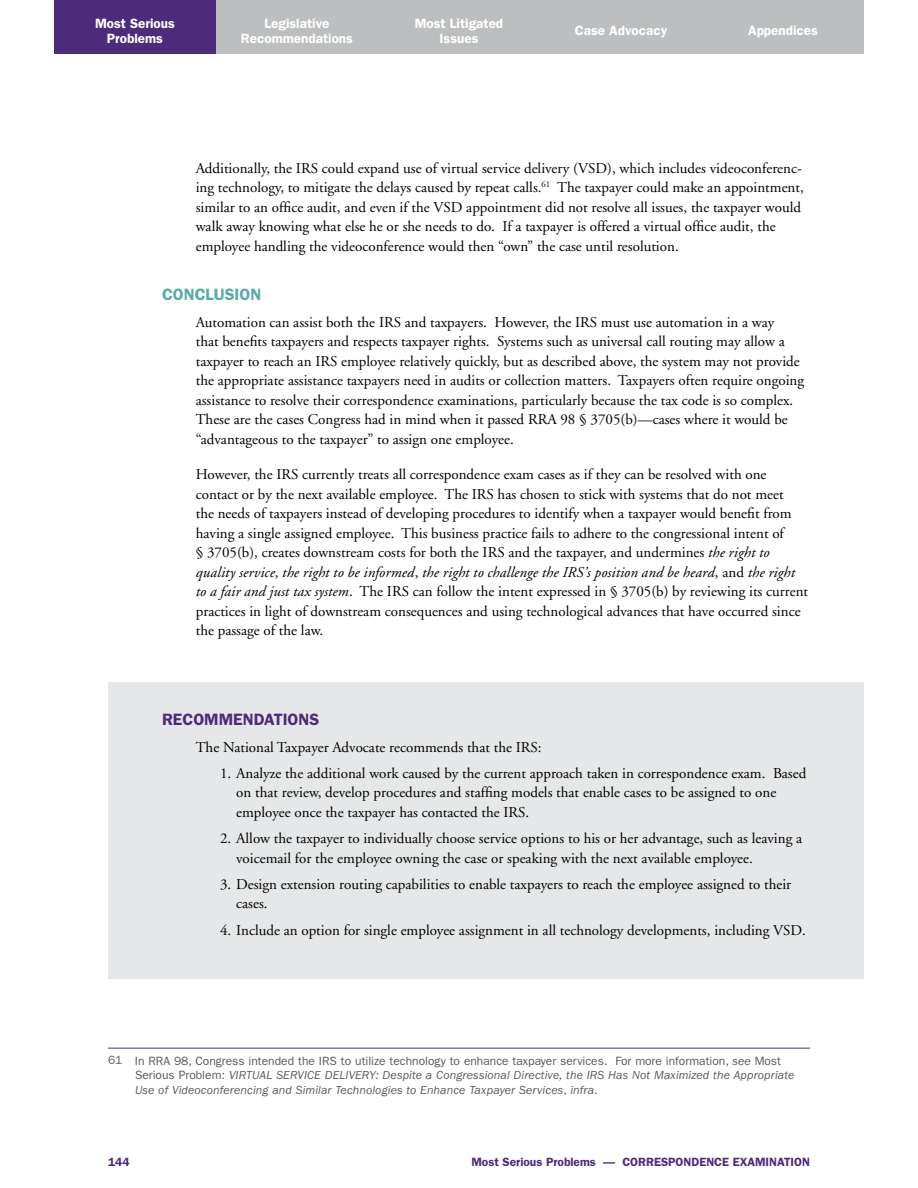
<style>
.page{position:relative;width:918px;height:1188px;background:#fff}
.page>*{position:absolute;margin:0;border:0;box-sizing:border-box;transform-origin:0 0}
.MSP__Recommendations{font:600 16.5px "Franklin Gothic";color:#4d2b7b}
.Subhead_1{font:600 16.5px "Franklin Gothic";color:#59aba6}
.Body_Text{font:15px/19.5px "Adobe Garamond";color:#000}
.Body_Text-before_lis{font:15px "Adobe Garamond";color:#000}
.t1{font:600 13.5px/15px "Franklin Gothic";color:#fff;text-align:center}
.IGNORE_Footnote{font:italic 12px/14.4px "Franklin Gothic";letter-spacing:.01em;color:#58595b}
.t2{font:600 12px "Franklin Gothic";color:#4d2b7b}
.s1{font-style:italic}
.s2{font-style:normal}
</style>
<div class="page">
<div style="left:54px;top:0;width:162px;height:54px;background:#4d2b7b"></div>
<div style="left:216px;top:0;width:162px;height:54px;background:#bcbec0"></div>
<div style="left:378px;top:0;width:162px;height:54px;background:#bcbec0"></div>
<div style="left:702px;top:0;width:162px;height:54px;background:#bcbec0"></div>
<div style="left:540px;top:0;width:162px;height:54px;background:#bcbec0"></div>
<div style="left:108px;top:682px;width:756px;height:297px;background:#e6e7e8"></div>
<hr style="left:108px;top:1048px;width:702px;height:1px;background:#4d2b7b">
<p class="t1" style="left:241px;top:16px;width:114px">Legislative<br>Recommendations</p>
<p class="t1" style="left:95px;top:16px;width:81px">Most Serious<br>Problems</p>
<p class="t1" style="left:415px;top:16px;width:90px">Most Litigated<br>Issues</p>
<p class="t1" style="left:575px;top:23px;width:94px">Case Advocacy</p>
<p class="t1" style="left:748px;top:23px;width:71px">Appendices</p>
<p class="Body_Text" style="left:196px;top:159px;width:610px">Additionally, the IRS could expand use of virtual service delivery (VSD), which includes videoconferenc&shy;ing technology, to mitigate the delays caused by repeat calls.<sup>61</sup> The taxpayer could make an appointment, similar to an office audit, and even if the VSD appointment did not resolve all issues, the taxpayer would walk away knowing what else he or she needs to do. If a taxpayer is offered a virtual office audit, the employee handling the videoconference would then “own” the case until resolution.</p>
<p class="Subhead_1" style="left:162px;top:285px;width:101px">CONCLUSION</p>
<p class="Body_Text" style="left:196px;top:313px;width:610px">Automation can assist both the IRS and taxpayers. However, the IRS must use automation in a way<br>that benefits taxpayers and respects taxpayer rights. Systems such as universal call routing may allow a taxpayer to reach an IRS employee relatively quickly, but as described above, the system may not provide the appropriate assistance taxpayers need in audits or collection matters. Taxpayers often require ongoing assistance to resolve their correspondence examinations, particularly because the tax code is so complex.<br>These are the cases Congress had in mind when it passed RRA 98 § 3705(b)—cases where it would be “advantageous to the taxpayer” to assign one employee.</p>
<p class="Body_Text" style="left:196px;top:465px;width:614px">However, the IRS currently treats all correspondence exam cases as if they can be resolved with one contact or by the next available employee. The IRS has chosen to stick with systems that do not meet<br>the needs of taxpayers instead of developing procedures to identify when a taxpayer would benefit from having a single assigned employee. This business practice fails to adhere to the congressional intent of<br>§ 3705(b), creates downstream costs for both the IRS and the taxpayer, and undermines <span class="s1">the right to quality service</span>, <span class="s1">the right to be informed</span>, <span class="s1">the right to challenge the IRS’s position and be heard</span>, and <span class="s1">the right to a fair and just tax system</span>. The IRS can follow the intent expressed in § 3705(b) by reviewing its current practices in light of downstream consequences and using technological advances that have occurred since the passage of the law.</p>
<p class="MSP__Recommendations" style="left:162px;top:710px;width:159px">RECOMMENDATIONS</p>
<p class="Body_Text-before_lis" style="left:196px;top:739px;width:347px">The National Taxpayer Advocate recommends that the IRS:</p>
<p class="Body_Text" style="left:236px;top:764px;width:572px;text-indent:-16px">1. Analyze the additional work caused by the current approach taken in correspondence exam. Based on that review, develop procedures and staffing models that enable cases to be assigned to one employee once the taxpayer has contacted the IRS.</p>
<p class="Body_Text" style="left:236px;top:829px;width:567px;text-indent:-16px">2. Allow the taxpayer to individually choose service options to his or her advantage, such as leaving a voicemail for the employee owning the case or speaking with the next available employee.</p>
<p class="Body_Text" style="left:236px;top:875px;width:556px;text-indent:-16px">3. Design extension routing capabilities to enable taxpayers to reach the employee assigned to their cases.</p>
<p class="Body_Text" style="left:220px;top:921px;width:587px">4. Include an option for single employee assignment in all technology developments, including VSD.</p>
<p class="IGNORE_Footnote" style="left:135px;top:1054px;width:661px;text-indent:-27px"><span class="s2">61 In RRA 98, Congress intended the IRS to utilize technology to enhance taxpayer services. For more information,</span> see <span class="s2">Most<br>Serious Problem:</span> VIRTUAL SERVICE DELIVERY: Despite a Congressional Directive, the IRS Has Not Maximized the Appropriate<br>Use of Videoconferencing and Similar Technologies to Enhance Taxpayer Services<span class="s2">,</span> infra<span class="s2">.</span></p>
<p class="t2" style="left:108px;top:1154px;width:23px">144</p>
<p class="t2" style="left:471px;top:1154px;width:340px">Most Serious Problems — CORRESPONDENCE EXAMINATION</p>
</div>
